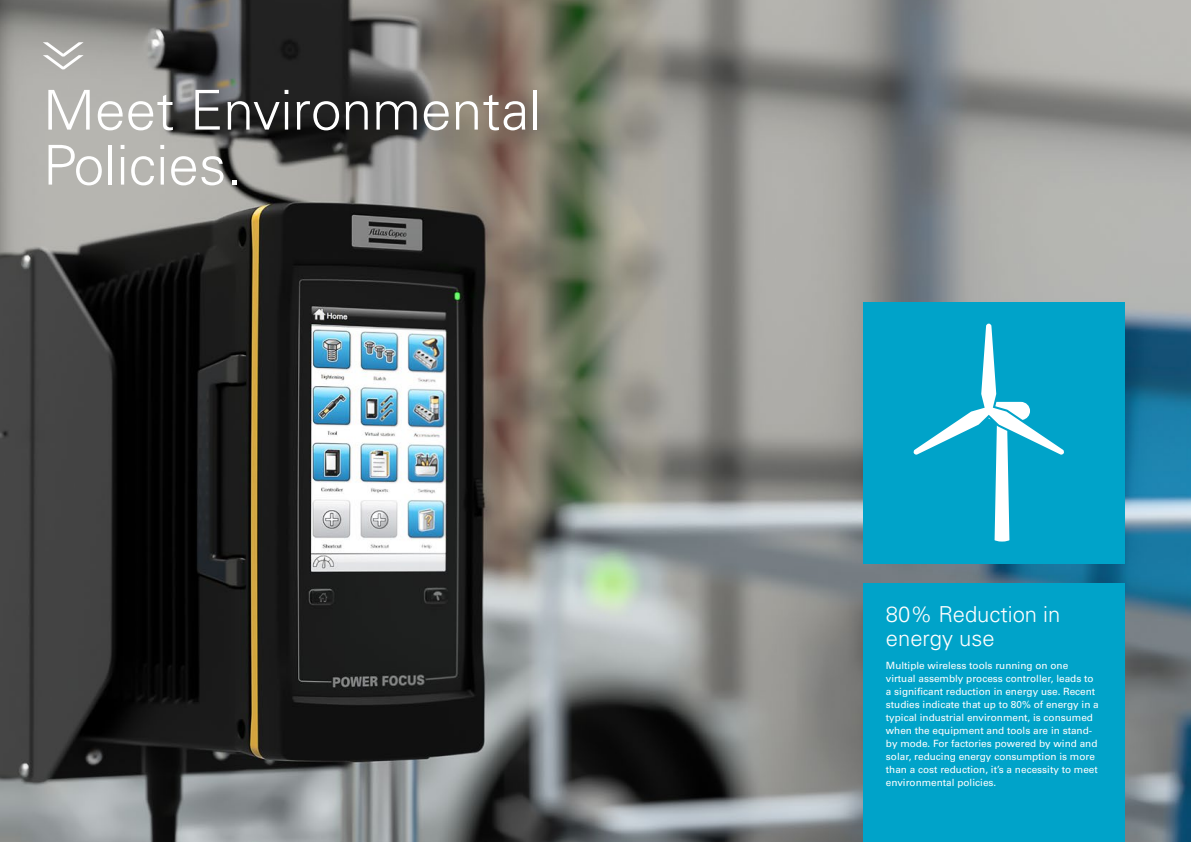
<style>
.page{position:relative;width:1191px;height:842px;background:#fff}
.page>*{position:absolute;margin:0;border:0;box-sizing:border-box;transform-origin:0 0}
.t1{font:200 138.7px "Helvetica Neue";color:#fff}
.t2{font:300 55px/55px "Univers LT Std";color:#fff}
.t3{font:300 22px/24px "Univers LT Std";color:#fff}
.t4{font:10px/13px "Univers LT Std";color:#fff}
</style>
<div class="page">
<img style="left:0;top:0;width:1191px;height:842px">
<div style="left:863px;top:583px;width:262px;height:259px;background:#00a3c9"></div>
<div style="left:863px;top:302px;width:262px;height:261px;background:#00a3c9"></div>
<svg style="left:913px;top:324px;width:151px;height:218px"></svg>
<h1 class="t1" style="left:183px;top:30px;width:50px;rotate:90deg">»</h1>
<h2 class="t2" style="left:43px;top:83px;width:500px">Meet Environmental<br>Policies.</h2>
<h3 class="t3" style="left:886px;top:602px;width:176px">80% Reduction in energy use</h3>
<p class="t4" style="left:886px;top:659px;width:214px">Multiple wireless tools running on one virtual assembly process controller, leads to a significant reduction in energy use. Recent studies indicate that up to 80% of energy in a typical industrial environment, is consumed when the equipment and tools are in stand&shy;by mode. For factories powered by wind and solar, reducing energy consumption is more than a cost reduction, it’s a necessity to meet environmental policies.</p>
</div>
